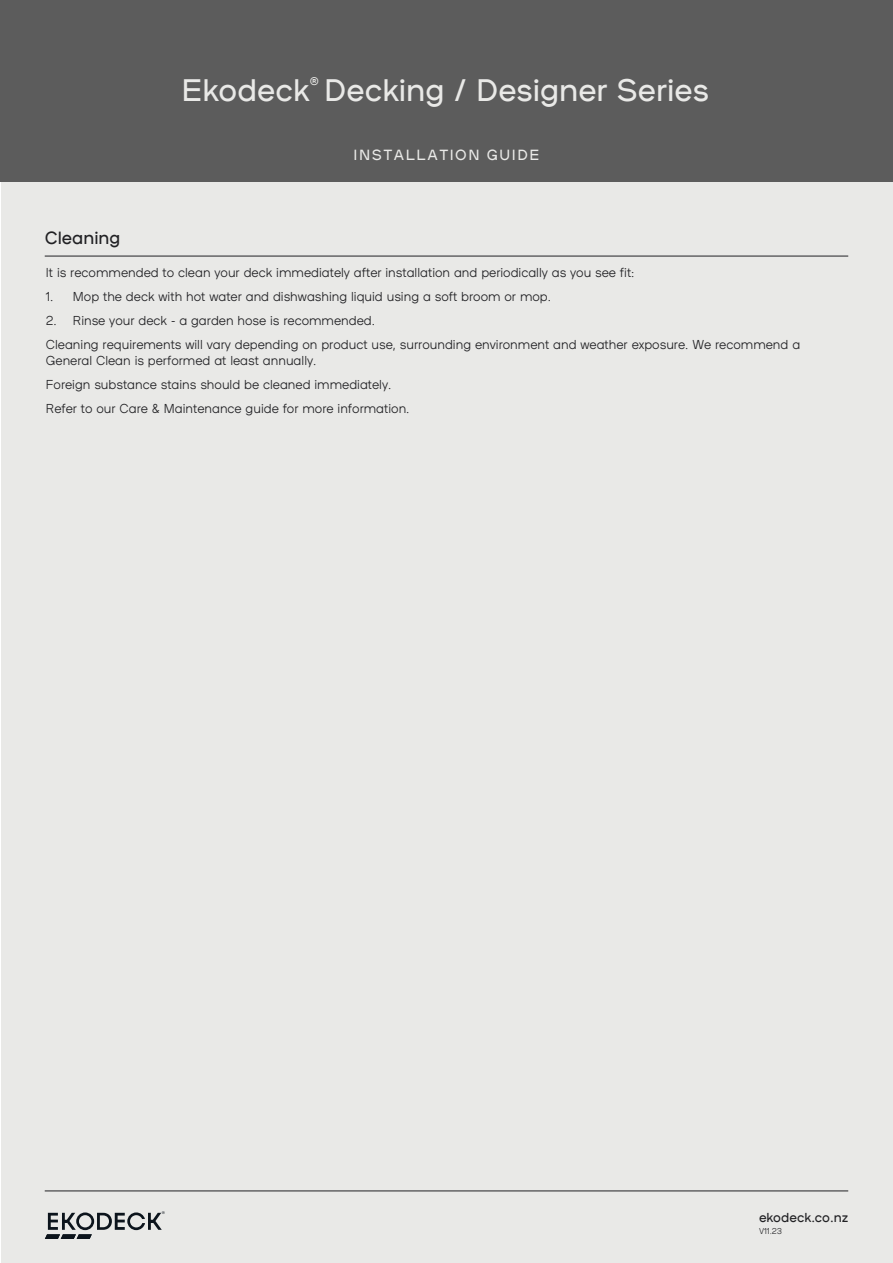
<style>
.page{position:relative;width:893px;height:1263px;background:#fff}
.page>*{position:absolute;margin:0;border:0;box-sizing:border-box;transform-origin:0 0}
.t1{font:31.65px "Plaax 6 Ney 36 Regular";color:#e9e9e7}
.t2{font:18px "Plaax 6 Ney 36 Regular";color:#212124}
.t3{font:15px "Plaax 6 Ney 36 Regular";letter-spacing:.1em;color:#e9e9e7}
.t4{font:13.2px "Plaax 6 Ney 36 Regular";color:#212124}
.t5{font:12.9px/24px "Plaax 6 Ney 26 Light";color:#212124}
.t6{font:11.25px "Plaax 6 Ney 36 Regular";color:#e9e9e7}
.t7{font:8.55px "Plaax 6 Ney 26 Light";color:#212124}
.t8{font:3.9px "Plaax 6 Ney 26 Light";color:#0c141c}
</style>
<div class="page">
<div style="left:1px;top:0;width:892px;height:1263px;background:#e9e9e7"></div>
<hr style="left:45px;top:1191px;width:803px;height:1px;background:#212124">
<hr style="left:45px;top:256px;width:803px;height:1px;background:#212124">
<div style="left:0;top:0;width:893px;height:181px;background:#5c5c5c"></div>
<svg style="left:45px;top:1212px;width:117px;height:27px"></svg>
<p class="t6" style="left:310px;top:74px;width:11px">®</p>
<h1 class="t1" style="left:181px;top:68px;width:529px">Ekodeck Decking / Designer Series</h1>
<p class="t3" style="left:354px;top:145px;width:187px">INSTALLATION GUIDE</p>
<h2 class="t2" style="left:45px;top:226px;width:77px">Cleaning</h2>
<p class="t5" style="left:46px;top:260px;width:590px">It is recommended to clean your deck immediately after installation and periodically as you see fit:</p>
<p class="t5" style="left:46px;top:284px;width:507px">1. Mop the deck with hot water and dishwashing liquid using a soft broom or mop.</p>
<p class="t5" style="left:46px;top:308px;width:756px">2. Rinse your deck - a garden hose is recommended.<br>Cleaning requirements will vary depending on product use, surrounding environment and weather exposure. We recommend a</p>
<p class="t5" style="left:46px;top:348px;width:365px">General Clean is performed at least annually.<br>Foreign substance stains should be cleaned immediately.<br>Refer to our Care &amp; Maintenance guide for more information.</p>
<p class="t8" style="left:162px;top:1210px;width:5px">®</p>
<p class="t4" style="left:759px;top:1208px;width:91px">ekodeck.co.nz</p>
<p class="t7" style="left:759px;top:1226px;width:25px">V11.23</p>
</div>
